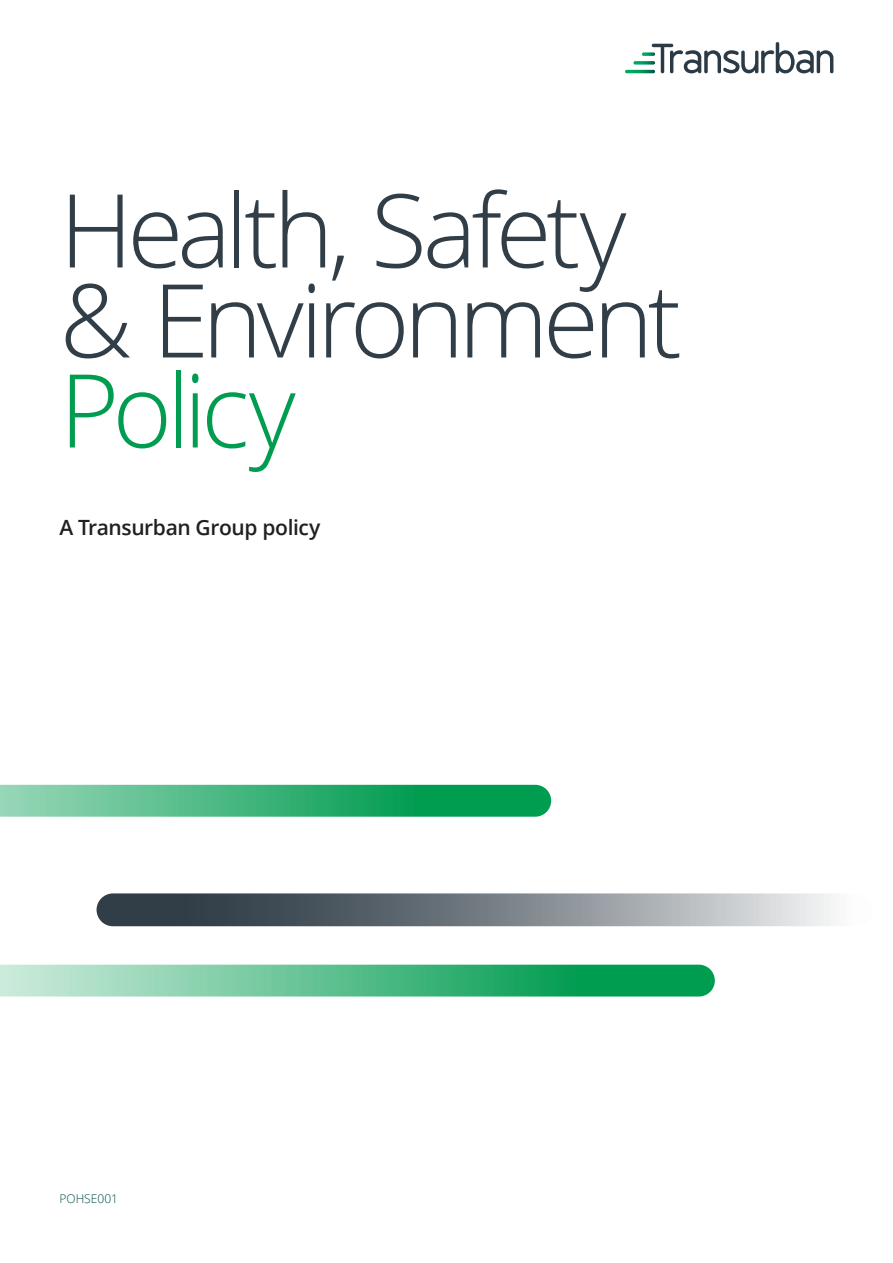
<style>
.page{position:relative;width:893px;height:1263px;background:#fff}
.page>*{position:absolute;margin:0;border:0;box-sizing:border-box;transform-origin:0 0}
.Publication_Title{font:300 102px/90px "Open Sans";letter-spacing:-.055em;color:#313e48}
.Body_Copy{font:600 21px "Open Sans";letter-spacing:-.02em;color:#231f20}
.t1{font:300 12px "Open Sans";color:#004c46}
.s1{color:#009c50}
</style>
<div class="page">
<svg style="left:625px;top:42px;width:208px;height:31px"></svg>
<svg style="left:0;top:785px;width:551px;height:32px;background:#3eb37a"></svg>
<svg style="left:0;top:965px;width:715px;height:31px;background:#57bd8b"></svg>
<svg style="left:97px;top:893px;width:776px;height:33px;background:#81898f"></svg>
<p class="Publication_Title" style="left:60px;top:183px;width:624px">Health, Safety &amp; Environment<br><span class="s1">Policy</span></p>
<p class="Body_Copy" style="left:60px;top:513px;width:262px">A Transurban Group policy</p>
<p class="t1" style="left:60px;top:1191px;width:60px">POHSE001</p>
</div>
